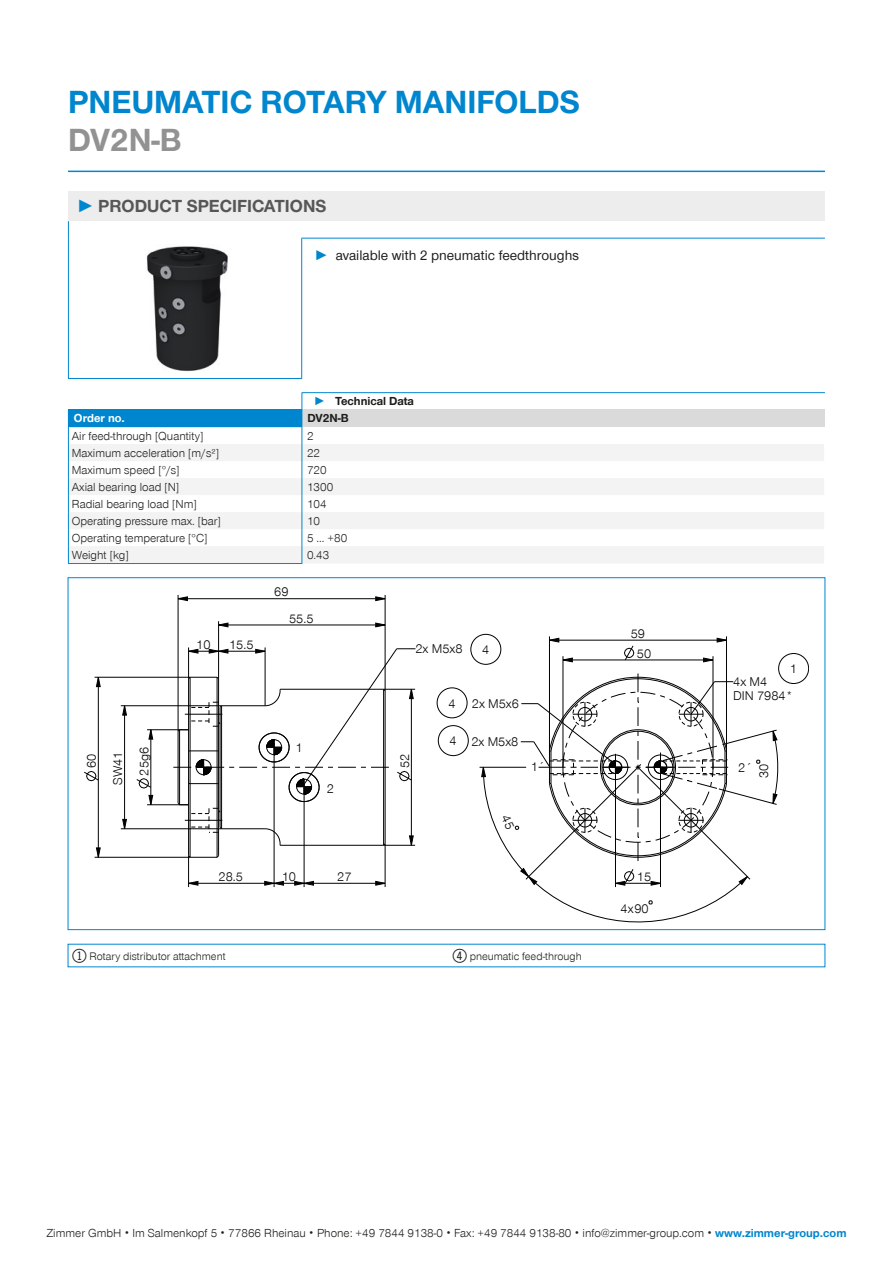
<style>
.page{position:relative;width:893px;height:1263px;background:#fff}
.page>*{position:absolute;margin:0;border:0;box-sizing:border-box;transform-origin:0 0}
.t1{font:700 33px "Zimmer Group Sans Global";color:#0086ce}
.t2{font:700 33px "Zimmer Group Sans Global";color:#939292}
.t3{font:700 18px "Zimmer Group Sans Global";color:#575756}
.t4{font:14.25px "Zimmer Group Sans Global";color:#1d1d1b}
.t5{font:300 13.05px/26.2px "Zimmer Group Sans Global";color:#020203}
.t6{font:300 12px "Zimmer Group Sans Global";color:#1d1d1b}
.t7{font:700 12px "Zimmer Group Sans Global";color:#1d1d1b}
.t8{font:700 12px "Zimmer Group Sans Global";color:#fff}
.t9{font:300 11.25px "Zimmer Group Sans Global";color:#1d1d1b}
.s1{font-family:"Zimmer Group Sans";color:#0086ce}
.s2{font-family:"Zimmer Group Sans";font-weight:700;color:#0086ce}
.s3{color:#0086ce}
.s4{font-family:"Sommer Double Digits";font-weight:400;font-size:18px}
.s5{font-weight:700;color:#0086ce}
</style>
<div class="page">
<hr style="left:68px;top:171px;width:757px;height:1px;background:#0086ce">
<svg style="left:67px;top:577px;width:759px;height:353px"></svg>
<div style="left:68px;top:191px;width:757px;height:30px;background:#ededed"></div>
<hr style="left:68px;top:238px;width:1px;height:140px;background:#0086ce">
<hr style="left:301px;top:238px;width:1px;height:140px;background:#0086ce">
<hr style="left:68px;top:378px;width:234px;height:1px;background:#0086ce">
<hr style="left:301px;top:238px;width:524px;height:1px;background:#0086ce">
<svg style="left:68px;top:221px;width:1px;height:17px"></svg>
<img style="left:146px;top:246px;width:82px;height:126px">
<div style="left:68px;top:410px;width:234px;height:17px;background:#0086ce"></div>
<div style="left:302px;top:410px;width:522px;height:17px;background:#dadada"></div>
<svg style="left:69px;top:444px;width:755px;height:119px;fill:#f3f3f3"></svg>
<hr style="left:68px;top:563px;width:234px;height:1px;background:#0086ce">
<svg style="left:68px;top:427px;width:1px;height:136px"></svg>
<hr style="left:302px;top:392px;width:523px;height:1px;background:#0086ce">
<svg style="left:302px;top:393px;width:1px;height:170px"></svg>
<svg style="left:481px;top:673px;width:298px;height:249px"></svg>
<h1 class="t1" style="left:68px;top:83px;width:513px">PNEUMATIC ROTARY MANIFOLDS</h1>
<h1 class="t2" style="left:68px;top:120px;width:115px">DV2N-B</h1>
<h2 class="t3" style="left:77px;top:195px;width:251px"><span class="s1">►</span> PRODUCT SPECIFICATIONS</h2>
<p class="t4" style="left:314px;top:247px;width:266px"><span class="s2">►</span> available with 2 pneumatic feedthroughs</p>
<p class="t7" style="left:314px;top:394px;width:102px"><span class="s3">►</span> Technical Data</p>
<p class="t8" style="left:74px;top:411px;width:52px">Order no.</p>
<p class="t7" style="left:307px;top:411px;width:43px">DV2N-B</p>
<p class="t6" style="left:72px;top:428px;width:133px">Air feed-through [Quantity]</p>
<p class="t6" style="left:307px;top:428px;width:8px">2</p>
<p class="t6" style="left:72px;top:445px;width:149px">Maximum acceleration [m/s²]</p>
<p class="t6" style="left:307px;top:445px;width:15px">22</p>
<p class="t6" style="left:72px;top:462px;width:109px">Maximum speed [°/s]</p>
<p class="t6" style="left:307px;top:462px;width:21px">720</p>
<p class="t6" style="left:72px;top:479px;width:109px">Axial bearing load [N]</p>
<p class="t6" style="left:307px;top:479px;width:28px">1300</p>
<p class="t6" style="left:72px;top:496px;width:126px">Radial bearing load [Nm]</p>
<p class="t6" style="left:307px;top:496px;width:21px">104</p>
<p class="t6" style="left:72px;top:513px;width:151px">Operating pressure max. [bar]</p>
<p class="t6" style="left:307px;top:513px;width:15px">10</p>
<p class="t6" style="left:72px;top:530px;width:137px">Operating temperature [°C]</p>
<p class="t6" style="left:307px;top:530px;width:42px">5 ... +80</p>
<p class="t6" style="left:72px;top:547px;width:58px">Weight [kg]</p>
<p class="t6" style="left:307px;top:547px;width:24px">0.43</p>
<p class="t5" style="left:274px;top:579px;width:16px">69</p>
<p class="t5" style="left:78px;top:768px;width:16px;rotate:-90deg">60</p>
<p class="t5" style="left:105px;top:775px;width:30px;text-indent:-9px;rotate:-90deg">SW41<br>25g6</p>
<p class="t5" style="left:196px;top:631px;width:16px">10</p>
<p class="t5" style="left:229px;top:631px;width:26px">15.5</p>
<p class="t5" style="left:289px;top:605px;width:26px">55.5</p>
<p class="t5" style="left:296px;top:735px;width:9px">1</p>
<p class="t5" style="left:327px;top:775px;width:9px">2</p>
<p class="t5" style="left:219px;top:863px;width:26px">28.5</p>
<p class="t5" style="left:282px;top:863px;width:16px">10</p>
<p class="t5" style="left:337px;top:863px;width:16px">27</p>
<p class="t5" style="left:415px;top:636px;width:49px">2x M5x8</p>
<p class="t5" style="left:482px;top:636px;width:9px">4</p>
<p class="t5" style="left:391px;top:768px;width:16px;rotate:-90deg">52</p>
<p class="t5" style="left:448px;top:690px;width:9px">4</p>
<p class="t5" style="left:450px;top:729px;width:70px">4 2x M5x8</p>
<p class="t5" style="left:472px;top:691px;width:49px">2x M5x6</p>
<p class="t5" style="left:631px;top:620px;width:16px">59</p>
<p class="t5" style="left:637px;top:640px;width:16px">50</p>
<p class="t5" style="left:790px;top:656px;width:9px">1</p>
<p class="t5" style="left:733px;top:675px;width:61px;line-height:14.1px">4x M4<br>DIN 7984*</p>
<p class="t5" style="left:531px;top:753px;width:15px">1´</p>
<p class="t5" style="left:738px;top:754px;width:15px">2´</p>
<p class="t5" style="left:751px;top:778px;width:16px;rotate:-90deg">03</p>
<p class="t5" style="left:637px;top:863px;width:16px">15</p>
<p class="t5" style="left:621px;top:895px;width:30px">4x90</p>
<p class="t9" style="left:73px;top:949px;width:155px"><span class="s4">1</span> Rotary distributor attachment</p>
<p class="t9" style="left:453px;top:949px;width:130px"><span class="s4">4</span> pneumatic feed-through</p>
<p class="t6" style="left:46px;top:1226px;width:802px">Zimmer GmbH ۰ Im Salmenkopf 5 ۰ 77866 Rheinau ۰ Phone: +49 7844 9138-0 ۰ Fax: +49 7844 9138-80 ۰ info@zimmer-group.com ۰ <span class="s5">www.zimmer-group.com</span></p>
</div>
